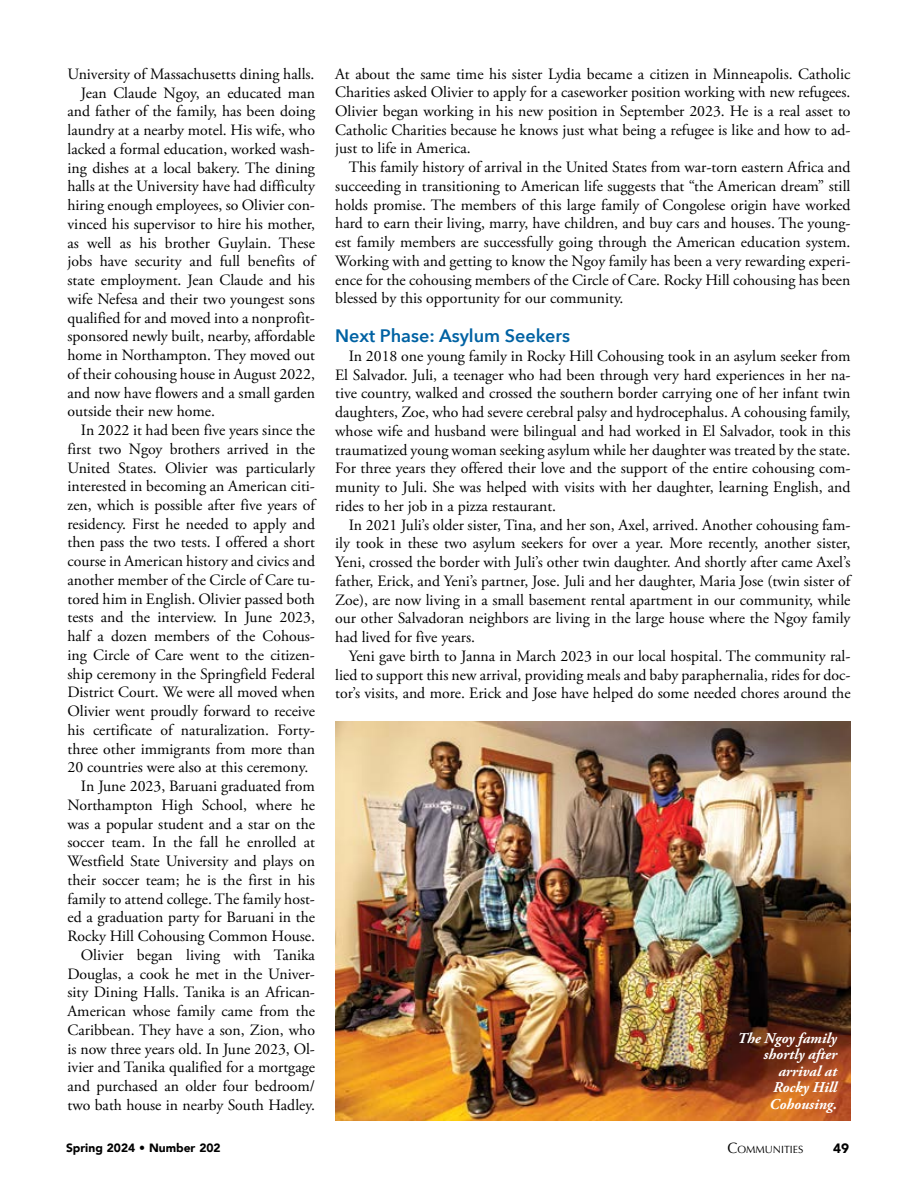
<style>
.page{position:relative;width:918px;height:1188px;background:#fff}
.page>*{position:absolute;margin:0;border:0;box-sizing:border-box;transform-origin:0 0}
.t1{font:600 18px "Avenir Next";color:#0062a3}
.t2{font:15.75px/18.8px "Adobe Garamond Pro";color:#000;text-align:justify}
.t3{font:italic 700 15px/16.5px "Adobe Garamond Pro";color:#fff;text-align:right}
.t4{font:900 13.5px "Avenir";color:#000}
.t5{font:900 12px "Avenir";color:#000}
.t6{font:10.5px "Optima";color:#000}
.s1{font-size:15px}
</style>
<div class="page">
<img style="left:335px;top:722px;width:515px;height:398px">
<p class="t2" style="left:68px;top:65px;width:249px">University of Massachusetts dining halls.</p>
<p class="t2" style="left:81px;top:84px;width:236px">Jean Claude Ngoy, an educated man</p>
<p class="t2" style="left:68px;top:103px;width:249px">and father of the family, has been doing</p>
<p class="t2" style="left:68px;top:121px;width:249px">laundry at a nearby motel. His wife, who</p>
<p class="t2" style="left:68px;top:140px;width:249px">lacked a formal education, worked wash-</p>
<p class="t2" style="left:68px;top:159px;width:249px">ing dishes at a local bakery. The dining</p>
<p class="t2" style="left:68px;top:178px;width:249px">halls at the University have had difficulty</p>
<p class="t2" style="left:68px;top:196px;width:249px">hiring enough employees, so Olivier con-</p>
<p class="t2" style="left:68px;top:215px;width:249px">vinced his supervisor to hire his mother,</p>
<p class="t2" style="left:68px;top:234px;width:249px">as well as his brother Guylain. These</p>
<p class="t2" style="left:68px;top:253px;width:249px">jobs have security and full benefits of</p>
<p class="t2" style="left:68px;top:271px;width:249px">state employment. Jean Claude and his</p>
<p class="t2" style="left:68px;top:290px;width:249px">wife Nefesa and their two youngest sons</p>
<p class="t2" style="left:68px;top:309px;width:249px">qualified for and moved into a nonprofit-</p>
<p class="t2" style="left:68px;top:328px;width:249px">sponsored newly built, nearby, affordable</p>
<p class="t2" style="left:68px;top:346px;width:249px">home in Northampton. They moved out</p>
<p class="t2" style="left:68px;top:365px;width:249px">of their cohousing house in August 2022,</p>
<p class="t2" style="left:68px;top:384px;width:249px">and now have flowers and a small garden</p>
<p class="t2" style="left:68px;top:402px;width:149px">outside their new home.</p>
<p class="t2" style="left:81px;top:421px;width:236px">In 2022 it had been five years since the</p>
<p class="t2" style="left:68px;top:440px;width:249px">first two Ngoy brothers arrived in the</p>
<p class="t2" style="left:68px;top:459px;width:249px">United States. Olivier was particularly</p>
<p class="t2" style="left:68px;top:477px;width:249px">interested in becoming an American citi-</p>
<p class="t2" style="left:68px;top:496px;width:249px">zen, which is possible after five years of</p>
<p class="t2" style="left:68px;top:515px;width:249px">residency. First he needed to apply and</p>
<p class="t2" style="left:68px;top:534px;width:249px">then pass the two tests. I offered a short</p>
<p class="t2" style="left:68px;top:552px;width:249px">course in American history and civics and</p>
<p class="t2" style="left:68px;top:571px;width:249px">another member of the Circle of Care tu-</p>
<p class="t2" style="left:68px;top:590px;width:249px">tored him in English. Olivier passed both</p>
<p class="t2" style="left:68px;top:609px;width:249px">tests and the interview. In June 2023,</p>
<p class="t2" style="left:68px;top:627px;width:249px">half a dozen members of the Cohous-</p>
<p class="t2" style="left:68px;top:646px;width:249px">ing Circle of Care went to the citizen-</p>
<p class="t2" style="left:68px;top:665px;width:249px">ship ceremony in the Springfield Federal</p>
<p class="t2" style="left:68px;top:684px;width:249px">District Court. We were all moved when</p>
<p class="t2" style="left:68px;top:702px;width:249px">Olivier went proudly forward to receive</p>
<p class="t2" style="left:68px;top:721px;width:249px">his certificate of naturalization. Forty-</p>
<p class="t2" style="left:68px;top:740px;width:249px">three other immigrants from more than</p>
<p class="t2" style="left:68px;top:759px;width:242px">20 countries were also at this ceremony.</p>
<p class="t2" style="left:81px;top:777px;width:235px">In June 2023, Baruani graduated from</p>
<p class="t2" style="left:68px;top:796px;width:249px">Northampton High School, where he</p>
<p class="t2" style="left:68px;top:815px;width:249px">was a popular student and a star on the</p>
<p class="t2" style="left:68px;top:834px;width:249px">soccer team. In the fall he enrolled at</p>
<p class="t2" style="left:68px;top:852px;width:249px">Westfield State University and plays on</p>
<p class="t2" style="left:68px;top:871px;width:249px">their soccer team; he is the first in his</p>
<p class="t2" style="left:68px;top:890px;width:249px">family to attend college. The family host-</p>
<p class="t2" style="left:68px;top:909px;width:249px">ed a graduation party for Baruani in the</p>
<p class="t2" style="left:68px;top:927px;width:249px">Rocky Hill Cohousing Common House.</p>
<p class="t2" style="left:81px;top:946px;width:236px">Olivier began living with Tanika</p>
<p class="t2" style="left:68px;top:965px;width:249px">Douglas, a cook he met in the Univer-</p>
<p class="t2" style="left:68px;top:983px;width:249px">sity Dining Halls. Tanika is an African-</p>
<p class="t2" style="left:68px;top:1002px;width:249px">American whose family came from the</p>
<p class="t2" style="left:68px;top:1021px;width:249px">Caribbean. They have a son, Zion, who</p>
<p class="t2" style="left:68px;top:1040px;width:249px">is now three years old. In June 2023, Ol-</p>
<p class="t2" style="left:68px;top:1058px;width:249px">ivier and Tanika qualified for a mortgage</p>
<p class="t2" style="left:68px;top:1077px;width:249px">and purchased an older four bedroom/</p>
<p class="t2" style="left:68px;top:1096px;width:249px">two bath house in nearby South Hadley.</p>
<p class="t2" style="left:335px;top:65px;width:517px">At about the same time his sister Lydia became a citizen in Minneapolis. Catholic Charities asked Olivier to apply for a caseworker position working with new refugees.<br>Olivier began working in his new position in September 2023. He is a real asset to Catholic Charities because he knows just what being a refugee is like and how to ad&shy;just to life in America.</p>
<p class="t2" style="left:335px;top:158px;width:517px;text-indent:13px">This family history of arrival in the United States from war-torn eastern Africa and succeeding in transitioning to American life suggests that “the American dream” still holds promise. The members of this large family of Congolese origin have worked hard to earn their living, marry, have children, and buy cars and houses. The young&shy;est family members are successfully going through the American education system.<br>Working with and getting to know the Ngoy family has been a very rewarding experi&shy;ence for the cohousing members of the Circle of Care. Rocky Hill cohousing has been blessed by this opportunity for our community.</p>
<p class="t1" style="left:335px;top:320px;width:236px">Next Phase: Asylum Seekers</p>
<p class="t2" style="left:335px;top:347px;width:517px;text-indent:13px">In 2018 one young family in Rocky Hill Cohousing took in an asylum seeker from El Salvador. Juli, a teenager who had been through very hard experiences in her na&shy;tive country, walked and crossed the southern border carrying one of her infant twin daughters, Zoe, who had severe cerebral palsy and hydrocephalus. A cohousing family, whose wife and husband were bilingual and had worked in El Salvador, took in this traumatized young woman seeking asylum while her daughter was treated by the state.<br>For three years they offered their love and the support of the entire cohousing com&shy;munity to Juli. She was helped with visits with her daughter, learning English, and rides to her job in a pizza restaurant.</p>
<p class="t2" style="left:335px;top:516px;width:517px;text-indent:13px">In 2021 Juli’s older sister, Tina, and her son, Axel, arrived. Another cohousing fam&shy;ily took in these two asylum seekers for over a year. More recently, another sister, Yeni, crossed the border with Juli’s other twin daughter. And shortly after came Axel’s father, Erick, and Yeni’s partner, Jose. Juli and her daughter, Maria Jose (twin sister of Zoe), are now living in a small basement rental apartment in our community, while our other Salvadoran neighbors are living in the large house where the Ngoy family had lived for five years.</p>
<p class="t2" style="left:335px;top:647px;width:517px;text-indent:13px">Yeni gave birth to Janna in March 2023 in our local hospital. The community ral&shy;lied to support this new arrival, providing meals and baby paraphernalia, rides for doc&shy;tor’s visits, and more. Erick and Jose have helped do some needed chores around the</p>
<p class="t3" style="left:737px;top:1030px;width:101px">The Ngoy family shortly after arrival at<br>Rocky Hill<br>Cohousing.</p>
<p class="t5" style="left:66px;top:1138px;width:156px">Spring 2024 • Number 202</p>
<p class="t6" style="left:727px;top:1144px;width:77px"><span class="s1">C</span>OMMUNITIES</p>
<p class="t4" style="left:833px;top:1137px;width:17px">49</p>
</div>
